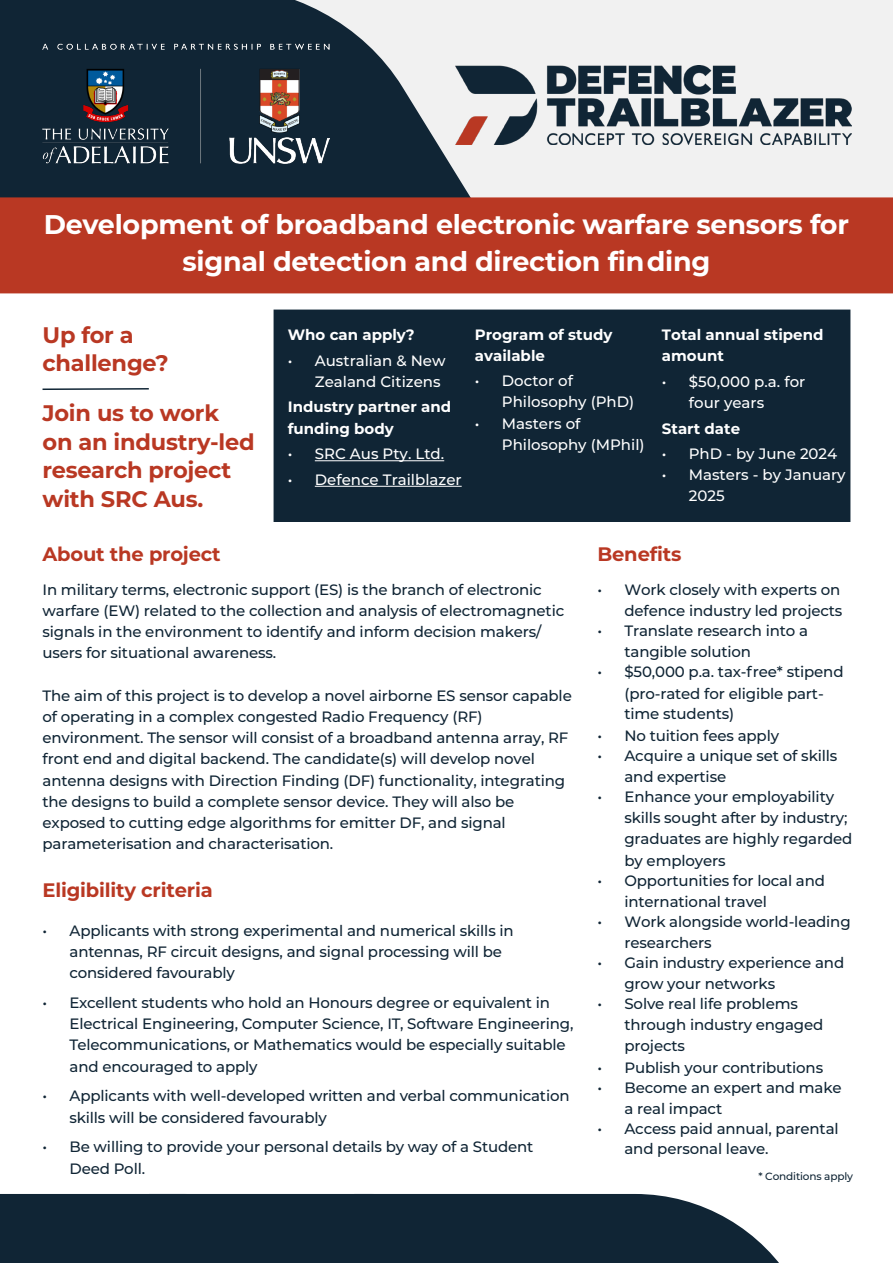
<style>
.page{position:relative;width:893px;height:1263px;background:#fff}
.page>*{position:absolute;margin:0;border:0;box-sizing:border-box;transform-origin:0 0}
.t1{font:700 27px/37.5px "Montserrat";letter-spacing:-.01em;color:#fff;text-align:center}
.t2{font:700 22.5px/28.5px "Montserrat";letter-spacing:-.01em;color:#b93823}
.t3{font:700 19.5px "Montserrat";letter-spacing:-.01em;color:#b93823}
.t4{font:500 15px/21.3px "Montserrat";letter-spacing:-.01em;color:#102535}
.t5{font:500 15px/21.3px "Montserrat";color:#fff}
.t6{font:700 15px/21.3px "Montserrat";color:#fff}
.t7{font:500 10.5px "Montserrat";letter-spacing:-.015em;color:#102535}
</style>
<div class="page">
<div style="left:274px;top:310px;width:576px;height:211px;background:#102535"></div>
<hr style="left:315px;top:460px;width:129px;height:1px;background:#fff">
<hr style="left:315px;top:486px;width:147px;height:1px;background:#fff">
<div style="left:274px;top:310px;width:576px;height:212px;border:2px solid #102535"></div>
<div style="left:477px;top:0;width:416px;height:197px;background:#f1f1f1"></div>
<svg style="left:188px;top:0;width:289px;height:197px;fill:#102535"></svg>
<div style="left:0;top:0;width:188px;height:197px;background:#102535"></div>
<img style="left:455px;top:66px;width:396px;height:78px">
<img style="left:43px;top:43px;width:287px;height:131px">
<div style="left:1px;top:198px;width:891px;height:95px;background:#b93823"></div>
<div style="left:0;top:197px;width:893px;height:96px;border:2px solid #b93823"></div>
<svg style="left:42px;top:388px;width:107px;height:2px"></svg>
<div style="left:0;top:1194px;width:779px;height:69px;background:#102535"></div>
<h1 class="t1" style="left:44px;top:204px;width:807px">Development of broadband electronic warfare sensors for signal detection and direction finding</h1>
<h2 class="t2" style="left:43px;top:319px;width:128px">Up for a challenge?</h2>
<h2 class="t2" style="left:43px;top:398px;width:214px">Join us to work on an industry-led research project with SRC Aus.</h2>
<p class="t6" style="left:288px;top:323px;width:128px">Who can apply?</p>
<p class="t5" style="left:315px;top:349px;width:132px;text-indent:-27px">• Australian &amp; New<br>Zealand Citizens</p>
<p class="t6" style="left:288px;top:396px;width:165px">Industry partner and funding body</p>
<p class="t5" style="left:288px;top:443px;width:158px">• SRC Aus Pty. Ltd.</p>
<p class="t5" style="left:288px;top:468px;width:175px">• Defence Trailblazer</p>
<p class="t6" style="left:475px;top:323px;width:139px">Program of study available</p>
<p class="t5" style="left:502px;top:370px;width:134px;text-indent:-27px">• Doctor of<br>Philosophy (PhD)</p>
<p class="t5" style="left:502px;top:412px;width:144px;text-indent:-27px">• Masters of<br>Philosophy (MPhil)</p>
<p class="t6" style="left:662px;top:323px;width:163px">Total annual stipend amount</p>
<p class="t5" style="left:689px;top:370px;width:118px;text-indent:-27px">• $50,000 p.a. for four years</p>
<p class="t6" style="left:662px;top:417px;width:80px">Start date</p>
<p class="t5" style="left:662px;top:443px;width:177px">• PhD - by June 2024</p>
<p class="t5" style="left:689px;top:464px;width:158px;line-height:20.9px;text-indent:-27px">• Masters - by January<br>2025</p>
<h3 class="t3" style="left:43px;top:540px;width:180px">About the project</h3>
<p class="t4" style="left:43px;top:578px;width:523px">In military terms, electronic support (ES) is the branch of electronic warfare (EW) related to the collection and analysis of electromagnetic signals in the environment to identify and inform decision makers/ users for situational awareness.</p>
<p class="t4" style="left:43px;top:684px;width:531px">The aim of this project is to develop a novel airborne ES sensor capable of operating in a complex congested Radio Frequency (RF) environment. The sensor will consist of a broadband antenna array, RF front end and digital backend. The candidate(s) will develop novel antenna designs with Direction Finding (DF) functionality, integrating the designs to build a complete sensor device. They will also be exposed to cutting edge algorithms for emitter DF, and signal parameterisation and characterisation.</p>
<h3 class="t3" style="left:43px;top:876px;width:172px">Eligibility criteria</h3>
<p class="t4" style="left:70px;top:919px;width:446px;text-indent:-27px">• Applicants with strong experimental and numerical skills in antennas, RF circuit designs, and signal processing will be considered favourably</p>
<p class="t4" style="left:70px;top:991px;width:505px;text-indent:-27px">• Excellent students who hold an Honours degree or equivalent in Electrical Engineering, Computer Science, IT, Software Engineering, Telecommunications, or Mathematics would be especially suitable and encouraged to apply</p>
<p class="t4" style="left:70px;top:1085px;width:502px;text-indent:-27px">• Applicants with well-developed written and verbal communication skills will be considered favourably</p>
<p class="t4" style="left:70px;top:1136px;width:465px;text-indent:-27px">• Be willing to provide your personal details by way of a Student<br>Deed Poll.</p>
<h3 class="t3" style="left:597px;top:540px;width:86px">Benefits</h3>
<p class="t4" style="left:597px;top:579px;width:247px;line-height:20.4px;text-align:right">• Work closely with experts on defence industry led projects</p>
<p class="t4" style="left:624px;top:620px;width:185px;line-height:20.4px;text-indent:-27px">• Translate research into a tangible solution</p>
<p class="t4" style="left:624px;top:661px;width:221px;text-indent:-27px">• $50,000 p.a. tax-free* stipend (pro-rated for eligible part&shy;time students)</p>
<p class="t4" style="left:597px;top:724px;width:183px">• No tuition fees apply</p>
<p class="t4" style="left:624px;top:745px;width:214px;line-height:20.4px;text-indent:-27px">• Acquire a unique set of skills and expertise</p>
<p class="t4" style="left:624px;top:786px;width:229px;text-indent:-27px">• Enhance your employability skills sought after by industry; graduates are highly regarded by employers</p>
<p class="t4" style="left:624px;top:870px;width:202px;line-height:20.4px;text-indent:-27px">• Opportunities for local and international travel</p>
<p class="t4" style="left:624px;top:911px;width:228px;line-height:20.4px;text-indent:-27px">• Work alongside world-leading researchers</p>
<p class="t4" style="left:624px;top:952px;width:221px;line-height:20.4px;text-indent:-27px">• Gain industry experience and grow your networks</p>
<p class="t4" style="left:624px;top:993px;width:200px;text-indent:-27px">• Solve real life problems through industry engaged projects</p>
<p class="t4" style="left:597px;top:1056px;width:227px">• Publish your contributions</p>
<p class="t4" style="left:624px;top:1077px;width:219px;line-height:20.4px;text-indent:-27px">• Become an expert and make a real impact</p>
<p class="t4" style="left:624px;top:1118px;width:216px;line-height:20.4px;text-indent:-27px">• Access paid annual, parental and personal leave.</p>
<p class="t7" style="left:758px;top:1169px;width:96px">* Conditions apply</p>
</div>
